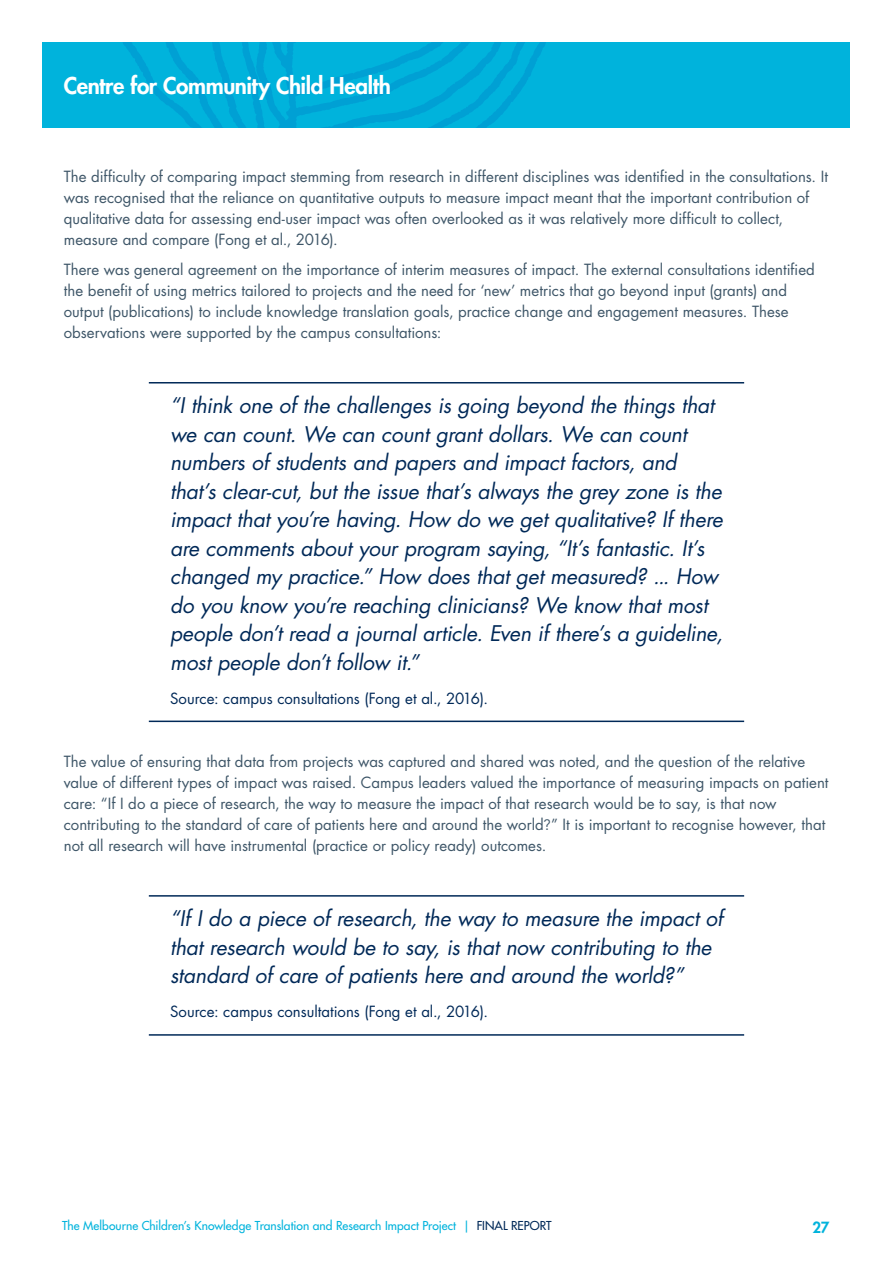
<style>
.page{position:relative;width:893px;height:1263px;background:#fff}
.page>*{position:absolute;margin:0;border:0;box-sizing:border-box;transform-origin:0 0}
.t1{font:800 22.5px "Futura LT Pro";letter-spacing:-.02em;color:#fff}
.t2{font:italic 21px/28.5px "Futura LT Pro";letter-spacing:-.01em;color:#002958}
.t3{font:15px/21px "Futura LT Pro";color:#3e5668}
.t4{font:15px "Futura LT Pro";color:#002958}
.t5{font:800 15px "Futura LT Pro";color:#00b3dc}
.t6{font:500 12px "Futura LT Pro";letter-spacing:.005em;color:#00b3dc}
.s1{font-family:"Avenir"}
.s2{color:#002958}
</style>
<div class="page">
<div style="left:43px;top:43px;width:807px;height:85px;background:#00b3dc"></div>
<hr style="left:149px;top:382px;width:595px;height:1px;background:#002958">
<hr style="left:149px;top:720px;width:595px;height:2px;background:#002958">
<hr style="left:149px;top:895px;width:595px;height:2px;background:#002958">
<hr style="left:149px;top:1034px;width:595px;height:2px;background:#002958">
<h1 class="t1" style="left:64px;top:69px;width:329px">Centre for Community Child Health</h1>
<p class="t3" style="left:64px;top:166px;width:766px">The difficulty of comparing impact stemming from research in different disciplines was identified in the consultations. It was recognised that the reliance on quantitative outputs to measure impact meant that the important contribution of qualitative data for assessing end-user impact was often overlooked as it was relatively more difficult to collect, measure and compare (Fong et al., 2016).</p>
<p class="t3" style="left:64px;top:259px;width:753px">There was general agreement on the importance of interim measures of impact. The external consultations identified the benefit of using metrics tailored to projects and the need for ‘new’ metrics that go beyond input (grants) and output (publications) to include knowledge translation goals, practice change and engagement measures. These observations were supported by the campus consultations:</p>
<p class="t2" style="left:170px;top:391px;width:554px">“I think one of the challenges is going beyond the things that we can count. We can count grant dollars. We can count numbers of students and papers and impact factors, and that’s clear-cut, but the issue that’s always the grey zone is the impact that you’re having. How do we get qualitative? If there are comments about your program saying, “It’s fantastic. It’s changed my practice.” How does that get measured? ... How do you know you’re reaching clinicians? We know that most people don’t read a journal article. Even if there’s a guideline, most people don’t follow it.”</p>
<p class="t4" style="left:170px;top:688px;width:319px">Source: campus consultations (Fong et al., 2016).</p>
<p class="t3" style="left:64px;top:751px;width:766px">The value of ensuring that data from projects was captured and shared was noted, and the question of the relative value of different types of impact was raised. Campus leaders valued the importance of measuring impacts on patient care: “If I do a piece of research, the way to measure the impact of that research would be to say, is that now contributing to the standard of care of patients here and around the world<span class="s1">?</span>” It is important to recognise however, that not all research will have instrumental (practice or policy ready) outcomes.</p>
<h2 class="t2" style="left:170px;top:904px;width:554px">“If I do a piece of research, the way to measure the impact of that research would be to say, is that now contributing to the standard of care of patients here and around the world?”</h2>
<p class="t4" style="left:170px;top:1001px;width:319px">Source: campus consultations (Fong et al., 2016).</p>
<p class="t6" style="left:62px;top:1217px;width:491px">The Melbourne Children’s Knowledge Translation and Research Impact Project | <span class="s2">FINAL REPORT</span></p>
<p class="t5" style="left:812px;top:1216px;width:19px">27</p>
</div>
